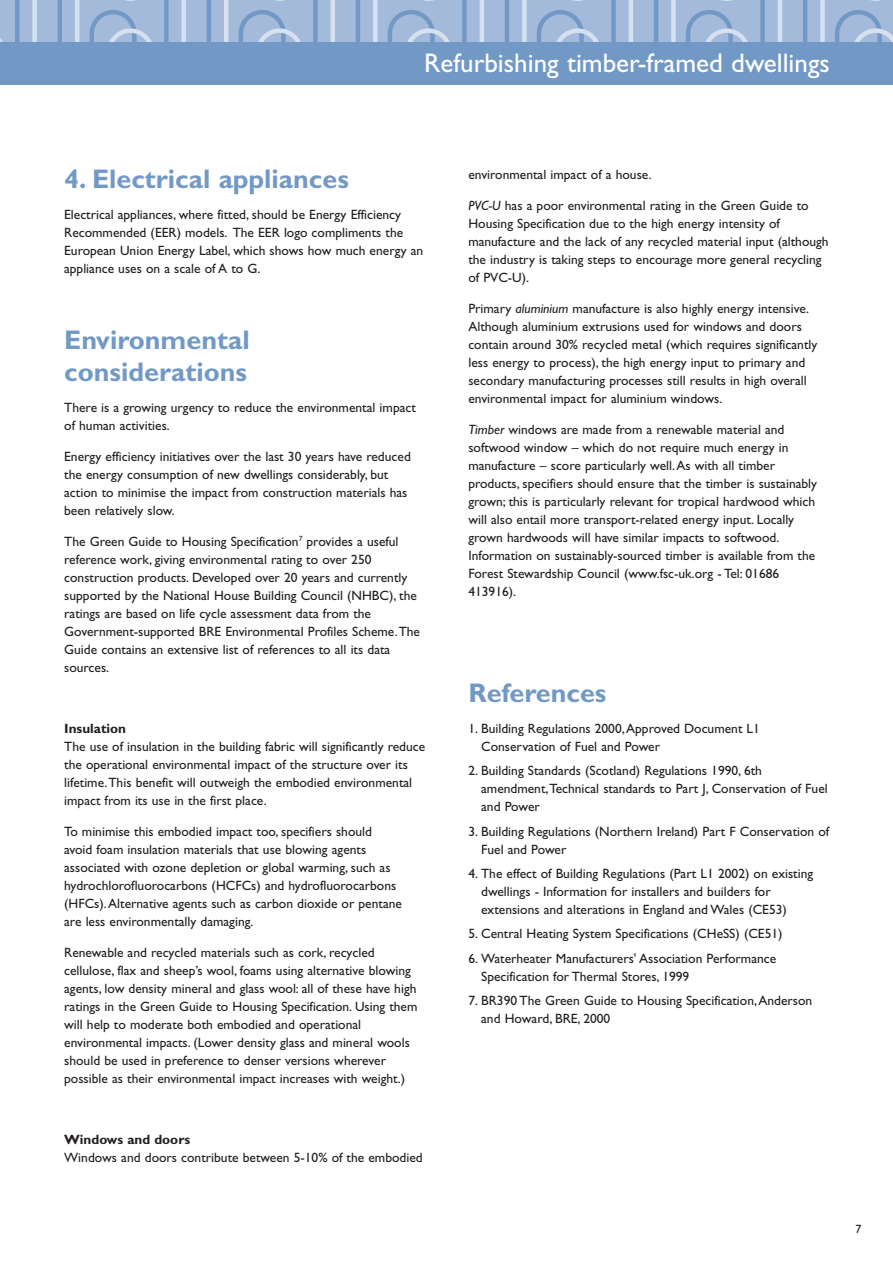
<style>
.page{position:relative;width:893px;height:1263px;background:#fff}
.page>*{position:absolute;margin:0;border:0;box-sizing:border-box;transform-origin:0 0}
.t1{font:700 27px/32.2px "Gill Sans";color:#7299c6}
.t2{font:27px "Gill Sans";color:#fff}
.t3{font:13.5px/18px "Gill Sans";color:#231f20}
.t4{font:700 13.5px "Gill Sans";color:#231f20}
.t5{font:12px "Gill Sans";color:#231f20}
.s1{font-style:italic}
</style>
<div class="page">
<svg style="left:0;top:0;width:892px;height:43px;background:#a1b8d9"></svg>
<div style="left:0;top:43px;width:892px;height:42px;background:#7299c6"></div>
<h1 class="t2" style="left:424px;top:53px;width:407px">Refurbishing timber-framed dwellings</h1>
<h1 class="t1" style="left:64px;top:166px;width:286px">4. Electrical appliances</h1>
<p class="t3" style="left:64px;top:207px;width:360px">Electrical appliances, where fitted, should be Energy Efficiency Recommended (EER) models. The EER logo compliments the European Union Energy Label, which shows how much energy an appliance uses on a scale of A to G.</p>
<h1 class="t1" style="left:64px;top:327px;width:187px">Environmental considerations</h1>
<p class="t3" style="left:64px;top:400px;width:353px">There is a growing urgency to reduce the environmental impact of human activities.</p>
<p class="t3" style="left:64px;top:449px;width:348px">Energy efficiency initiatives over the last 30 years have reduced the energy consumption of new dwellings considerably, but action to minimise the impact from construction materials has been relatively slow.</p>
<p class="t3" style="left:64px;top:533px;width:357px">The Green Guide to Housing Specification<sup>7</sup> provides a useful reference work, giving environmental rating to over 250 construction products. Developed over 20 years and currently supported by the National House Building Council (NHBC), the ratings are based on life cycle assessment data from the Government-supported BRE Environmental Profiles Scheme.The Guide contains an extensive list of references to all its data sources.</p>
<p class="t4" style="left:64px;top:724px;width:63px">Insulation</p>
<p class="t3" style="left:64px;top:739px;width:362px">The use of insulation in the building fabric will significantly reduce the operational environmental impact of the structure over its lifetime.This benefit will outweigh the embodied environmental impact from its use in the first place.</p>
<p class="t3" style="left:64px;top:824px;width:339px">To minimise this embodied impact too, specifiers should avoid foam insulation materials that use blowing agents associated with ozone depletion or global warming, such as hydrochlorofluorocarbons (HCFCs) and hydrofluorocarbons (HFCs).Alternative agents such as carbon dioxide or pentane are less environmentally damaging.</p>
<p class="t3" style="left:64px;top:944px;width:355px">Renewable and recycled materials such as cork, recycled cellulose, flax and sheep’s wool, foams using alternative blowing agents, low density mineral and glass wool: all of these have high ratings in the Green Guide to Housing Specification. Using them will help to moderate both embodied and operational environmental impacts. (Lower density glass and mineral wools should be used in preference to denser versions wherever possible as their environmental impact increases with weight.)</p>
<p class="t4" style="left:64px;top:1135px;width:127px">Windows and doors</p>
<p class="t3" style="left:64px;top:1150px;width:360px">Windows and doors contribute between 5-10% of the embodied</p>
<p class="t3" style="left:468px;top:167px;width:185px">environmental impact of a house.</p>
<p class="t3" style="left:468px;top:198px;width:362px"><span class="s1">PVC-U</span> has a poor environmental rating in the Green Guide to Housing Specification due to the high energy intensity of manufacture and the lack of any recycled material input (although the industry is taking steps to encourage more general recycling of PVC-U).</p>
<p class="t3" style="left:468px;top:301px;width:350px">Primary <span class="s1">aluminium</span> manufacture is also highly energy intensive.<br>Although aluminium extrusions used for windows and doors contain around 30% recycled metal (which requires significantly less energy to process), the high energy input to primary and secondary manufacturing processes still results in high overall environmental impact for aluminium windows.</p>
<p class="t3" style="left:468px;top:421px;width:350px"><span class="s1">Timber</span> windows are made from a renewable material and softwood window – which do not require much energy in manufacture – score particularly well.As with all timber products, specifiers should ensure that the timber is sustainably grown; this is particularly relevant for tropical hardwood which will also entail more transport-related energy input. Locally grown hardwoods will have similar impacts to softwood.<br>Information on sustainably-sourced timber is available from the Forest Stewardship Council (www.fsc-uk.org - Tel: 01686<br>413916).</p>
<h1 class="t1" style="left:468px;top:680px;width:140px">References</h1>
<p class="t3" style="left:481px;top:721px;width:280px;text-indent:-13px">1. Building Regulations 2000,Approved Document L1<br>Conservation of Fuel and Power</p>
<p class="t3" style="left:481px;top:763px;width:348px;text-indent:-13px">2. Building Standards (Scotland) Regulations 1990, 6th amendment,Technical standards to Part J, Conservation of Fuel and Power</p>
<p class="t3" style="left:481px;top:824px;width:349px;text-indent:-13px">3. Building Regulations (Northern Ireland) Part F Conservation of<br>Fuel and Power</p>
<p class="t3" style="left:481px;top:866px;width:333px;text-indent:-13px">4. The effect of Building Regulations (Part L1 2002) on existing dwellings - Information for installers and builders for extensions and alterations in England and Wales (CE53)</p>
<p class="t3" style="left:468px;top:926px;width:315px">5. Central Heating System Specifications (CHeSS) (CE51)</p>
<p class="t3" style="left:481px;top:951px;width:296px;text-indent:-13px">6. Waterheater Manufacturers' Association Performance<br>Specification for Thermal Stores, 1999</p>
<p class="t3" style="left:481px;top:993px;width:333px;text-indent:-13px">7. BR390 The Green Guide to Housing Specification,Anderson and Howard, BRE, 2000</p>
<p class="t5" style="left:855px;top:1225px;width:7px">7</p>
</div>
